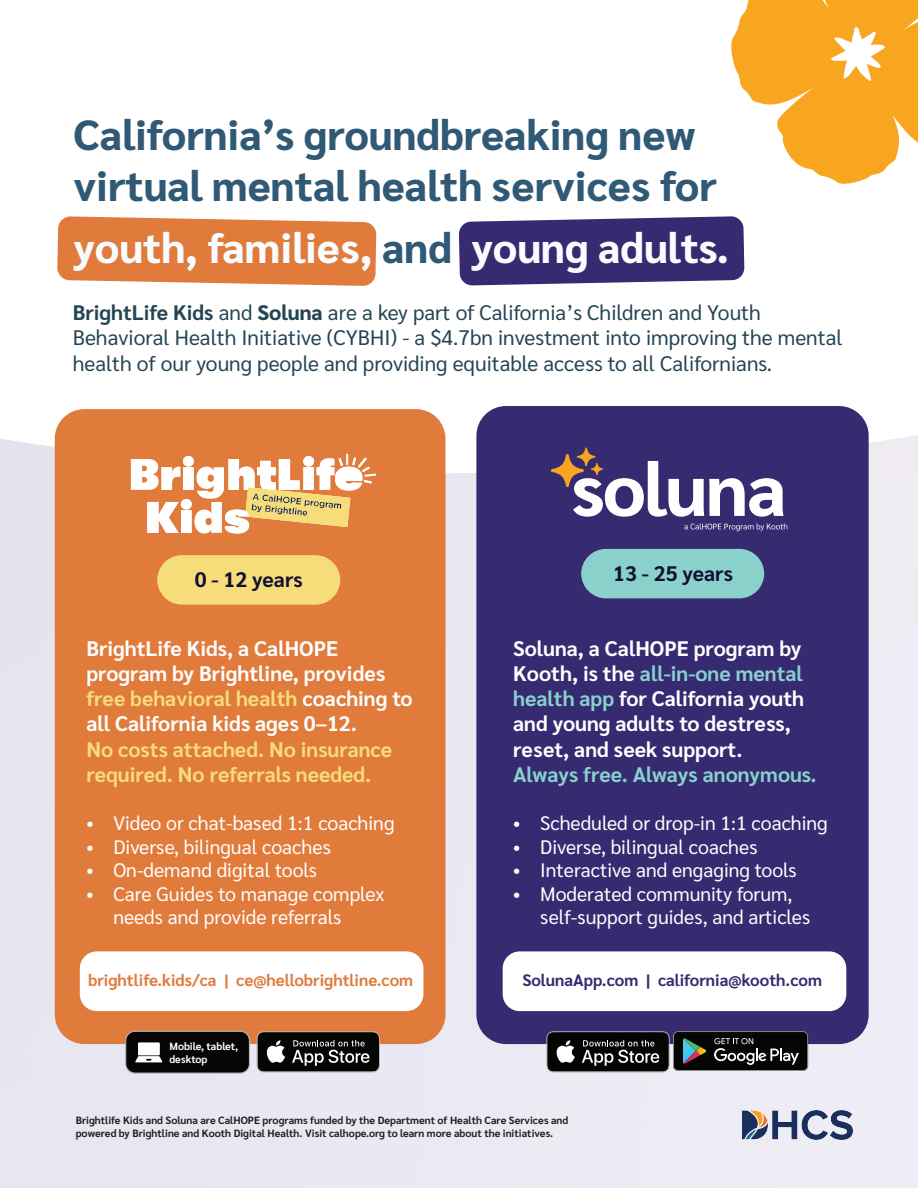
<style>
.page{position:relative;width:918px;height:1188px;background:#eae8f2}
.page>*{position:absolute;margin:0;border:0;box-sizing:border-box;transform-origin:0 0}
.t1{font:800 42px/50.4px "Sarabun";color:#305976}
.t2{font:800 42px "Sarabun";color:#f8fcfe}
.t3{font:700 21px/25.2px "Sarabun";color:#fff}
.t4{font:21px/25.2px "Sarabun";color:#254454}
.t5{font:700 21px/25.2px "Sarabun";color:#f7dd79}
.t6{font:700 21px "Sarabun";color:#89d1cc}
.t7{font:700 21px "Sarabun";color:#111030}
.t8{font:19.5px/23.4px "Sarabun";color:#fff}
.t9{font:700 16.5px "Sarabun";color:#e07b3c}
.t10{font:700 16.5px "Sarabun";color:#362a71}
.t11{font:700 10.5px/12.6px "Sarabun";color:#231f20}
.t12{font:700 10.5px/12.6px "Sarabun";color:#fff}
.s1{color:#305976}
.s2{font-weight:700}
.s3{font-weight:800}
.s4{color:#f7dd79}
.s5{color:#89d1cc}
</style>
<div class="page">
<div style="left:0;top:0;width:918px;height:473px;background:#fff"></div>
<div style="left:55px;top:409px;width:390px;height:635px;background:#e07b3c;border-radius:30px"></div>
<div style="left:476px;top:406px;width:393px;height:638px;background:#362a71;border-radius:30px"></div>
<div style="left:581px;top:549px;width:183px;height:49px;background:#8ad1cc;border-radius:25px"></div>
<div style="left:157px;top:555px;width:183px;height:50px;background:#f7dd79;border-radius:25px"></div>
<div style="left:80px;top:951px;width:343px;height:60px;background:#fff;border-radius:17px"></div>
<div style="left:503px;top:951px;width:343px;height:60px;background:#fff;border-radius:17px"></div>
<svg style="left:57px;top:216px;width:319px;height:70px;background:#e2874e"></svg>
<svg style="left:459px;top:216px;width:285px;height:70px;background:#493e7e"></svg>
<svg style="left:131px;top:454px;width:245px;height:80px"></svg>
<svg style="left:551px;top:448px;width:233px;height:69px"></svg>
<svg style="left:684px;top:523px;width:103px;height:8px"></svg>
<svg style="left:728px;top:0;width:190px;height:187px;background:#f9bf5f"></svg>
<svg style="left:257px;top:1031px;width:123px;height:42px;background:#3b3938"></svg>
<svg style="left:546px;top:1031px;width:262px;height:42px;background:#373838"></svg>
<div style="left:126px;top:1031px;width:123px;height:42px;background:#050504;border-radius:9px"></div>
<div style="left:125px;top:1031px;width:125px;height:43px;border:1px solid #b6b6b7;border-radius:9px"></div>
<svg style="left:135px;top:1043px;width:27px;height:19px"></svg>
<img style="left:742px;top:1111px;width:111px;height:28px">
<h1 class="t1" style="left:73px;top:111px;width:645px">California’s groundbreaking new virtual mental health services for</h1>
<h1 class="t2" style="left:73px;top:224px;width:657px">youth, families, <span class="s1">and</span> young adults.</h1>
<p class="t4" style="left:73px;top:300px;width:771px"><span class="s2">BrightLife Kids</span> and <span class="s3">Soluna</span> are a key part of California’s Children and Youth<br>Behavioral Health Initiative (CYBHI) - a $4.7bn investment into improving the mental health of our young people and providing equitable access to all Californians.</p>
<p class="t7" style="left:195px;top:568px;width:109px">0 - 12 years</p>
<p class="t3" style="left:86px;top:636px;width:328px">BrightLife Kids, a CalHOPE program by Brightline, provides <span class="s4">free behavioral health</span> coaching to all California kids ages 0–12.</p>
<p class="t5" style="left:86px;top:737px;width:307px">No costs attached. No insurance required. No referrals needed.</p>
<p class="t8" style="left:86px;top:812px;width:310px">• Video or chat-based 1:1 coaching</p>
<p class="t8" style="left:86px;top:835px;width:246px">• Diverse, bilingual coaches</p>
<p class="t8" style="left:86px;top:859px;width:232px">• On-demand digital tools</p>
<p class="t8" style="left:113px;top:882px;width:273px;text-indent:-27px">• Care Guides to manage complex needs and provide referrals</p>
<p class="t7" style="left:613px;top:561px;width:121px">13 - 25 years</p>
<p class="t3" style="left:513px;top:636px;width:292px">Soluna, a CalHOPE program by<br>Kooth, is the <span class="s5">all-in-one mental health app</span> for California youth and young adults to destress, reset, and seek support.</p>
<p class="t6" style="left:513px;top:762px;width:305px">Always free. Always anonymous.</p>
<p class="t8" style="left:513px;top:812px;width:316px">• Scheduled or drop-in 1:1 coaching</p>
<p class="t8" style="left:513px;top:835px;width:246px">• Diverse, bilingual coaches</p>
<p class="t8" style="left:513px;top:859px;width:285px">• Interactive and engaging tools</p>
<p class="t8" style="left:540px;top:882px;width:272px;text-indent:-27px">• Moderated community forum, self-support guides, and articles</p>
<p class="t9" style="left:88px;top:971px;width:327px">brightlife.kids/ca | ce@hellobrightline.com</p>
<p class="t10" style="left:522px;top:971px;width:301px">SolunaApp.com | california@kooth.com</p>
<p class="t12" style="left:169px;top:1041px;width:70px">Mobile, tablet, desktop</p>
<p class="t11" style="left:76px;top:1114px;width:494px">Brightlife Kids and Soluna are CalHOPE programs funded by the Department of Health Care Services and powered by Brightline and Kooth Digital Health. Visit calhope.org to learn more about the initiatives.</p>
</div>
